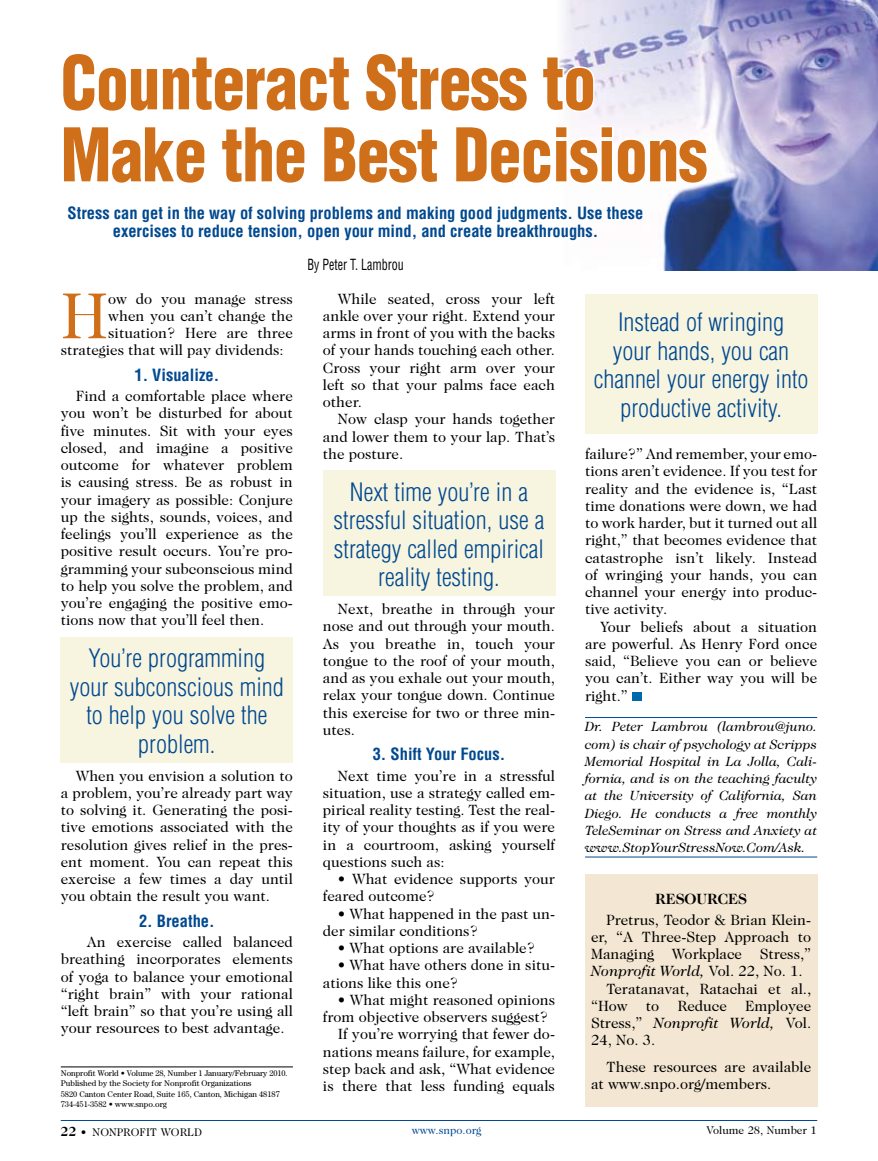
<style>
.page{position:relative;width:878px;height:1161px;background:#fff}
.page>*{position:absolute;margin:0;border:0;box-sizing:border-box;transform-origin:0 0}
.t1{font:900 condensed 72px/72px "Helvetica";letter-spacing:-.01em;color:#d06f1a;scale:.9 1}
.t2{font:65.7px "Caslon Two Twenty Four";color:#d06f1a}
.t3{font:300 condensed 24.75px/28.5px "Helvetica";color:#004990;text-align:center}
.t4{font:700 condensed 16.5px/18px "Helvetica";color:#004990;text-align:center}
.t5{font:15px/17.2px "Caslon Two Twenty Four";color:#000;text-align:justify}
.t6{font:italic 15px "Caslon Two Twenty Four";color:#000}
.t7{font:condensed 15px "Helvetica";color:#000;scale:.8 1}
.t8{font:700 15px "Caslon Two Twenty Four";color:#000}
.t9{font:italic 13.5px/17.2px "Caslon Two Twenty Four";color:#000;text-align:justify}
.t10{font:11.25px "Caslon Two Twenty Four";color:#000}
.t11{font:11.25px "Caslon Two Twenty Four";color:#004990}
.t12{font:8.25px/10.5px "Century";color:#000}
.s1{font-style:normal}
.s2{font-weight:700;font-size:13.5px}
</style>
<div class="page">
<hr style="left:61px;top:1120px;width:756px;height:1px;background:#004990">
<hr style="left:585px;top:717px;width:232px;height:1px;background:#004990">
<hr style="left:585px;top:857px;width:232px;height:1px;background:#004990">
<div style="left:632px;top:692px;width:9px;height:9px;background:#0069aa"></div>
<div style="left:61px;top:638px;width:232px;height:125px;background:#f7f4e0"></div>
<div style="left:323px;top:471px;width:232px;height:125px;background:#f7f4e0"></div>
<div style="left:585px;top:294px;width:232px;height:140px;background:#f7f4e0"></div>
<div style="left:585px;top:874px;width:232px;height:233px;background:#f3e6d2"></div>
<hr style="left:61px;top:1067px;width:232px;height:1px;background:#000">
<img style="left:563px;top:0;width:315px;height:271px">
<svg style="left:558px;top:54px;width:38px;height:60px"></svg>
<svg style="left:563px;top:124px;width:146px;height:62px"></svg>
<h1 class="t1" style="left:61px;top:46px;width:720px">Counteract Stress to<br>Make the Best Decisions</h1>
<p class="t4" style="left:68px;top:204px;width:577px">Stress can get in the way of solving problems and making good judgments. Use these exercises to reduce tension, open your mind, and create breakthroughs.</p>
<p class="t7" style="left:307px;top:255px;width:122px">By Peter T. Lambrou</p>
<h2 class="t2" style="left:61px;top:278px;width:49px">H</h2>
<p class="t5" style="left:108px;top:290px;width:186px">ow do you manage stress</p>
<p class="t5" style="left:108px;top:307px;width:186px">when you can’t change the</p>
<p class="t5" style="left:108px;top:324px;width:186px">situation? Here are three</p>
<p class="t5" style="left:61px;top:342px;width:224px">strategies that will pay dividends:</p>
<p class="t4" style="left:134px;top:366px;width:86px">1. Visualize.</p>
<p class="t5" style="left:61px;top:387px;width:234px;text-indent:15px">Find a comfortable place where you won’t be disturbed for about five minutes. Sit with your eyes closed, and imagine a positive outcome for whatever problem is causing stress. Be as robust in your imagery as possible: Conjure up the sights, sounds, voices, and feelings you’ll experience as the positive result occurs. You’re pro&shy;gramming your subconscious mind to help you solve the problem, and you’re engaging the positive emo&shy;tions now that you’ll feel then.</p>
<h3 class="t3" style="left:70px;top:644px;width:216px">You’re programming your subconscious mind to help you solve the problem.</h3>
<p class="t5" style="left:61px;top:767px;width:234px;text-indent:15px">When you envision a solution to a problem, you’re already part way to solving it. Generating the posi&shy;tive emotions associated with the resolution gives relief in the pres&shy;ent moment. You can repeat this exercise a few times a day until you obtain the result you want.</p>
<p class="t4" style="left:139px;top:912px;width:77px">2. Breathe.</p>
<p class="t5" style="left:61px;top:933px;width:234px;text-indent:26px">An exercise called balanced breathing incorporates elements of yoga to balance your emotional “right brain” with your rational “left brain” so that you’re using all your resources to best advantage.</p>
<p class="t12" style="left:61px;top:1067px;width:228px">Nonprofit World • Volume 28, Number 1 January/February 2010.<br>Published by the Society for Nonprofit Organizations<br>5820 Canton Center Road, Suite 165, Canton, Michigan 48187<br>734-451-3582 • www.snpo.org</p>
<p class="t5" style="left:323px;top:290px;width:234px;text-indent:15px">While seated, cross your left ankle over your right. Extend your arms in front of you with the backs of your hands touching each other.<br>Cross your right arm over your left so that your palms face each other.</p>
<p class="t5" style="left:323px;top:411px;width:234px;text-indent:15px">Now clasp your hands together and lower them to your lap. That’s the posture.</p>
<h3 class="t3" style="left:333px;top:477px;width:212px">Next time you’re in a stressful situation, use a strategy called empirical reality testing.</h3>
<p class="t5" style="left:323px;top:600px;width:234px;text-indent:15px">Next, breathe in through your nose and out through your mouth.<br>As you breathe in, touch your tongue to the roof of your mouth, and as you exhale out your mouth, relax your tongue down. Continue this exercise for two or three min&shy;utes.</p>
<p class="t4" style="left:373px;top:745px;width:134px">3. Shift Your Focus.</p>
<p class="t5" style="left:323px;top:767px;width:234px;text-indent:15px">Next time you’re in a stressful situation, use a strategy called em&shy;pirical reality testing. Test the real&shy;ity of your thoughts as if you were in a courtroom, asking yourself questions such as:</p>
<p class="t5" style="left:323px;top:870px;width:233px;text-indent:15px">• What evidence supports your feared outcome?</p>
<p class="t5" style="left:323px;top:905px;width:233px;text-indent:15px">• What happened in the past un&shy;der similar conditions?</p>
<p class="t5" style="left:338px;top:939px;width:198px">• What options are available?</p>
<p class="t5" style="left:323px;top:957px;width:233px;text-indent:15px">• What have others done in situ&shy;ations like this one?</p>
<p class="t5" style="left:338px;top:991px;width:219px">• What might reasoned opinions</p>
<p class="t5" style="left:323px;top:1008px;width:226px">from objective observers suggest?</p>
<p class="t5" style="left:338px;top:1026px;width:218px">If you’re worrying that fewer do-</p>
<p class="t5" style="left:323px;top:1043px;width:233px">nations means failure, for example,</p>
<p class="t5" style="left:323px;top:1060px;width:233px">step back and ask, “What evidence</p>
<p class="t5" style="left:323px;top:1077px;width:233px">is there that less funding equals</p>
<h3 class="t3" style="left:593px;top:308px;width:216px">Instead of wringing<br>your hands, you can channel your energy into productive activity.</h3>
<p class="t5" style="left:585px;top:445px;width:234px">failure?” And remember, your emo&shy;tions aren’t evidence. If you test for reality and the evidence is, “Last time donations were down, we had to work harder, but it turned out all right,” that becomes evidence that catastrophe isn’t likely. Instead of wringing your hands, you can channel your energy into produc&shy;tive activity.</p>
<p class="t5" style="left:585px;top:618px;width:234px;text-indent:15px">Your beliefs about a situation are powerful. As Henry Ford once said, “Believe you can or believe you can’t. Either way you will be right.”</p>
<p class="t9" style="left:585px;top:718px;width:234px">Dr. Peter Lambrou (lambrou@juno. com) is chair of psychology at Scripps Memorial Hospital in La Jolla, Cali&shy;fornia, and is on the teaching faculty at the University of California, San Diego. He conducts a free monthly TeleSeminar on Stress and Anxiety at www.StopYourStressNow.Com/Ask.</p>
<p class="t8" style="left:655px;top:890px;width:63px">RESOURCES</p>
<p class="t5" style="left:606px;top:911px;width:206px">Pretrus, Teodor &amp; Brian Klein-</p>
<p class="t5" style="left:591px;top:928px;width:221px">er, “A Three-Step Approach to</p>
<p class="t5" style="left:591px;top:945px;width:221px">Managing Workplace Stress,”</p>
<p class="t6" style="left:591px;top:963px;width:213px">Nonprofit World, <span class="s1">Vol. 22, No. 1.</span></p>
<p class="t5" style="left:606px;top:980px;width:206px">Teratanavat, Ratachai et al.,</p>
<p class="t5" style="left:591px;top:997px;width:222px">“How to Reduce Employee</p>
<p class="t6" style="left:591px;top:1014px;width:221px"><span class="s1">Stress,”</span> Nonprofit World, <span class="s1">Vol.</span></p>
<p class="t5" style="left:591px;top:1032px;width:66px">24, No. 3.</p>
<p class="t5" style="left:591px;top:1058px;width:221px;text-indent:15px">These resources are available at www.snpo.org/members.</p>
<p class="t10" style="left:60px;top:1125px;width:143px"><span class="s2">22</span> • NONPROFIT WORLD</p>
<p class="t11" style="left:411px;top:1123px;width:71px">www.snpo.org</p>
<p class="t10" style="left:706px;top:1123px;width:112px">Volume 28, Number 1</p>
</div>
